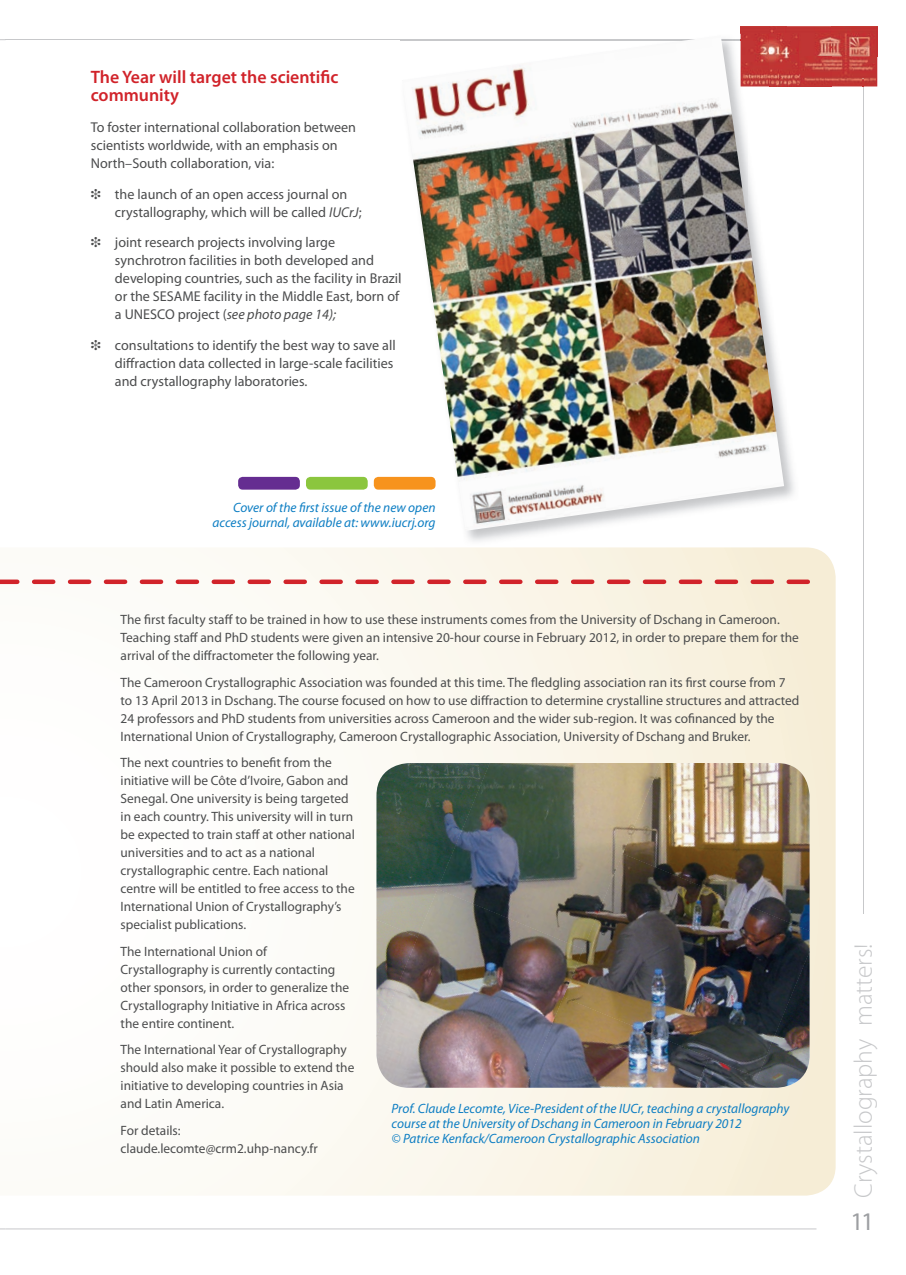
<style>
.page{position:relative;width:906px;height:1275px;background:#fff}
.page>*{position:absolute;margin:0;border:0;box-sizing:border-box;transform-origin:0 0}
.t1{font:300 25.5px "Myriad Pro";color:#c7c8ca}
.t2{font:25.5px "Myriad Pro";color:#9d9fa2}
.t3{font:600 18px/18px "Myriad Pro";color:#d1232a}
.t4{font:14.25px/18px "Myriad Pro";color:#4b4c4d}
.t5{font:13.5px/18px "Myriad Pro";color:#4b4c4d}
.t6{font:italic 13.5px/15px "Myriad Pro";color:#0d7ec3}
.s1{font-style:italic}
</style>
<div class="page">
<hr style="left:862px;top:79px;width:1px;height:834px;background:#c7c8ca">
<hr style="left:6px;top:1228px;width:810px;height:1px;background:#c7c8ca">
<hr style="left:6px;top:39px;width:748px;height:1px;background:#c7c8ca">
<div style="left:807px;top:547px;width:28px;height:648px;background:#f6edd6"></div>
<img style="left:740px;top:26px;width:45px;height:8px">
<img style="left:785px;top:26px;width:91px;height:30px">
<img style="left:798px;top:56px;width:78px;height:30px">
<img style="left:807px;top:950px;width:2px;height:137px">
<img style="left:0;top:476px;width:807px;height:753px">
<img style="left:400px;top:40px;width:348px;height:505px">
<img style="left:748px;top:86px;width:50px;height:459px">
<img style="left:740px;top:34px;width:58px;height:52px">
<svg style="left:400px;top:273px;width:1px;height:13px"></svg>
<img style="left:402px;top:35px;width:381px;height:496px">
<div style="left:238px;top:477px;width:62px;height:12px;background:#652d91;border-radius:4px"></div>
<div style="left:306px;top:477px;width:61px;height:12px;background:#8bc63e;border-radius:4px"></div>
<div style="left:373px;top:477px;width:62px;height:12px;background:#f7931d;border-radius:4px"></div>
<h2 class="t3" style="left:91px;top:67px;width:249px">The Year will target the scientific community</h2>
<p class="t4" style="left:91px;top:118px;width:267px">To foster international collaboration between scientists worldwide, with an emphasis on<br>North–South collaboration, via:</p>
<p class="t4" style="left:115px;top:184px;width:248px;text-indent:-24px">❉ the launch of an open access journal on crystallography, which will be called <span class="s1">IUCrJ</span>;</p>
<p class="t4" style="left:115px;top:233px;width:288px;text-indent:-24px">❉ joint research projects involving large synchrotron facilities in both developed and developing countries, such as the facility in Brazil or the SESAME facility in the Middle East, born of a UNESCO project (<span class="s1">see photo page 14);</span></p>
<p class="t4" style="left:115px;top:336px;width:282px;text-indent:-24px">❉ consultations to identify the best way to save all diffraction data collected in large-scale facilities and crystallography laboratories.</p>
<p class="t6" style="left:212px;top:500px;width:224px;text-align:right">Cover of the first issue of the new open access journal, available at: www.iucrj.org</p>
<p class="t5" style="left:120px;top:610px;width:679px">The first faculty staff to be trained in how to use these instruments comes from the University of Dschang in Cameroon.<br>Teaching staff and PhD students were given an intensive 20-hour course in February 2012, in order to prepare them for the arrival of the diffractometer the following year.</p>
<p class="t5" style="left:120px;top:673px;width:680px">The Cameroon Crystallographic Association was founded at this time. The fledgling association ran its first course from 7 to 13 April 2013 in Dschang. The course focused on how to use diffraction to determine crystalline structures and attracted 24 professors and PhD students from universities across Cameroon and the wider sub-region. It was cofinanced by the International Union of Crystallography, Cameroon Crystallographic Association, University of Dschang and Bruker.</p>
<p class="t5" style="left:120px;top:753px;width:236px">The next countries to benefit from the initiative will be Côte d’Ivoire, Gabon and Senegal. One university is being targeted in each country. This university will in turn be expected to train staff at other national universities and to act as a national crystallographic centre. Each national centre will be entitled to free access to the International Union of Crystallography’s specialist publications.</p>
<p class="t5" style="left:120px;top:941px;width:230px">The International Union of Crystallography is currently contacting other sponsors, in order to generalize the Crystallography Initiative in Africa across the entire continent.</p>
<p class="t5" style="left:120px;top:1040px;width:235px">The International Year of Crystallography should also make it possible to extend the initiative to developing countries in Asia and Latin America.</p>
<p class="t5" style="left:120px;top:1120px;width:199px">For details: claude.lecomte@crm2.uhp-nancy.fr</p>
<p class="t6" style="left:391px;top:1100px;width:399px">Prof. Claude Lecomte, Vice-President of the IUCr, teaching a crystallography course at the University of Dschang in Cameroon in February 2012<br>© Patrice Kenfack/Cameroon Crystallographic Association</p>
<h1 class="t1" style="left:847px;top:1197px;width:256px;rotate:-90deg">Crystallography matters!</h1>
<h1 class="t2" style="left:850px;top:1205px;width:25px">11</h1>
</div>
